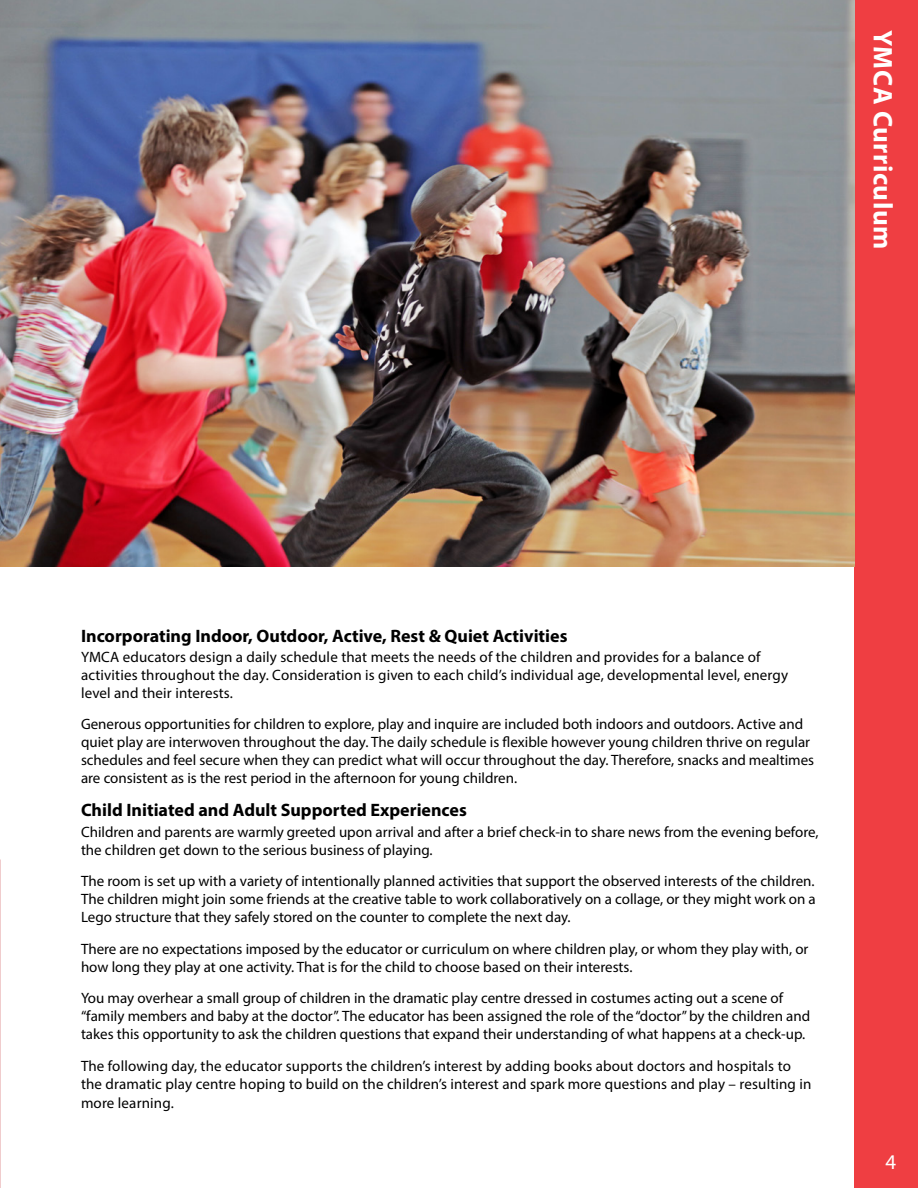
<style>
.page{position:relative;width:918px;height:1188px;background:#fff}
.page>*{position:absolute;margin:0;border:0;box-sizing:border-box;transform-origin:0 0}
.t1{font:700 27px "Myriad Pro";letter-spacing:.02em;color:#fff}
.t2{font:21px "Myriad Pro";color:#fff}
.t3{font:700 18px "Myriad Pro";color:#000}
.t4{font:15px/18px "Myriad Pro";color:#000}
</style>
<div class="page">
<div style="left:855px;top:0;width:63px;height:1188px;background:#ef3e42"></div>
<img style="left:0;top:0;width:855px;height:567px">
<h1 class="t1" style="left:901px;top:30px;width:221px;rotate:90deg">YMCA Curriculum</h1>
<p class="t3" style="left:81px;top:624px;width:488px">Incorporating Indoor, Outdoor, Active, Rest &amp; Quiet Activities</p>
<p class="t4" style="left:81px;top:648px;width:709px">YMCA educators design a daily schedule that meets the needs of the children and provides for a balance of activities throughout the day. Consideration is given to each child’s individual age, developmental level, energy level and their interests.</p>
<p class="t4" style="left:81px;top:715px;width:735px">Generous opportunities for children to explore, play and inquire are included both indoors and outdoors. Active and quiet play are interwoven throughout the day. The daily schedule is flexible however young children thrive on regular schedules and feel secure when they can predict what will occur throughout the day. Therefore, snacks and mealtimes are consistent as is the rest period in the afternoon for young children.</p>
<p class="t3" style="left:81px;top:799px;width:387px">Child Initiated and Adult Supported Experiences</p>
<p class="t4" style="left:81px;top:822px;width:739px">Children and parents are warmly greeted upon arrival and after a brief check-in to share news from the evening before, the children get down to the serious business of playing.</p>
<p class="t4" style="left:81px;top:872px;width:736px;text-align:justify">The room is set up with a variety of intentionally planned activities that support the observed interests of the children.<br>The children might join some friends at the creative table to work collaboratively on a collage, or they might work on a Lego structure that they safely stored on the counter to complete the next day.</p>
<p class="t4" style="left:81px;top:939px;width:729px">There are no expectations imposed by the educator or curriculum on where children play, or whom they play with, or how long they play at one activity. That is for the child to choose based on their interests.</p>
<p class="t4" style="left:81px;top:989px;width:731px">You may overhear a small group of children in the dramatic play centre dressed in costumes acting out a scene of “family members and baby at the doctor”. The educator has been assigned the role of the “doctor” by the children and takes this opportunity to ask the children questions that expand their understanding of what happens at a check-up.</p>
<p class="t4" style="left:81px;top:1056px;width:732px">The following day, the educator supports the children’s interest by adding books about doctors and hospitals to the dramatic play centre hoping to build on the children’s interest and spark more questions and play – resulting in</p>
<p class="t4" style="left:81px;top:1094px;width:94px">more learning.</p>
<h2 class="t2" style="left:886px;top:1149px;width:12px">4</h2>
</div>
